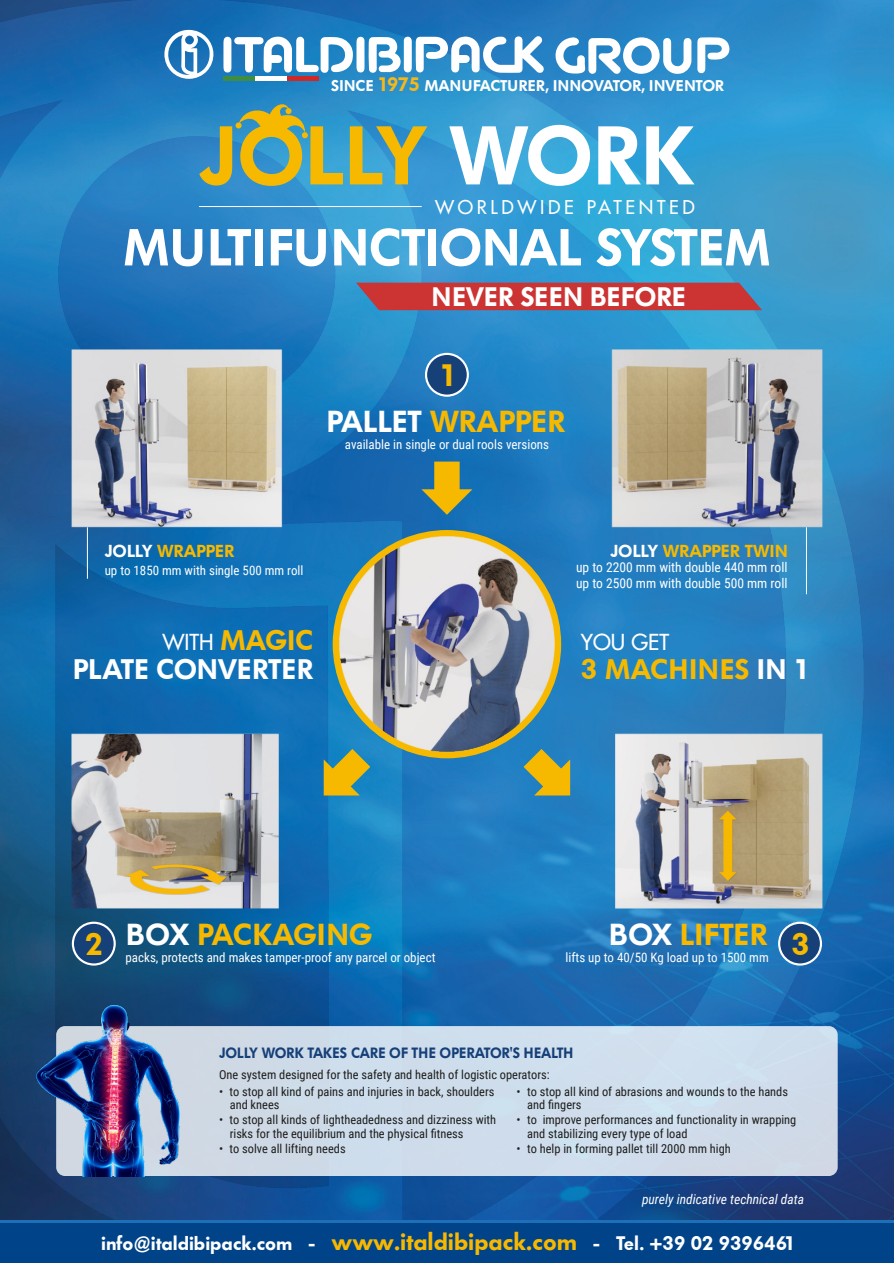
<style>
.page{position:relative;width:894px;height:1263px;background:#fff}
.page>*{position:absolute;margin:0;border:0;box-sizing:border-box;transform-origin:0 0}
.t1{font:600 82.2px "Futura BQ";color:#f6b900}
.t2{font:600 51.45px "Futura BQ";color:#fff}
.t3{font:600 30.9px "Futura BQ";color:#f6b900}
.t4{font:600 30.3px "Futura BQ";color:#f6b900}
.t5{font:600 28.2px/28.2px "Futura BQ";color:#fff;text-align:right}
.t6{font:600 28.2px "Futura BQ";letter-spacing:.04em;color:#f6b900}
.t7{font:600 26.55px "Futura BQ";letter-spacing:.02em;color:#fff}
.t8{font:21.45px "Futura LT";color:#fff}
.t9{font:600 19.5px "Futura BQ";color:#fff}
.t10{font:18.45px "Futura LT";letter-spacing:.2em;color:#fff}
.t11{font:600 17.25px "Futura BQ";color:#f6b900}
.t12{font:600 15.45px "Futura BQ";color:#fff}
.t13{font:600 14.85px "Futura BQ";color:#164078;scale:.95 1}
.t14{font:13.5px/16.5px "Roboto Condensed";color:#fff}
.t15{font:italic 13.5px "Roboto Condensed";color:#fff}
.t16{font:12.9px "Roboto Condensed";color:#fff}
.t17{font:12.45px/13.6px "Roboto Condensed";color:#1d1d1b}
.s1{font-size:19.35px;color:#f5b71a}
.s2{color:#fff}
.s3{font-family:"Futura LT";font-weight:400;font-size:21.45px}
.s4{color:#f6b900}
.s5{font-size:24.45px;color:#f8b800}
</style>
<div class="page">
<img style="left:863px;top:0;width:30px;height:1220px">
<img style="left:0;top:0;width:863px;height:1220px">
<svg style="left:72px;top:922px;width:44px;height:44px;background:#375e89"></svg>
<svg style="left:777px;top:922px;width:44px;height:44px;background:#376699"></svg>
<img style="left:71px;top:350px;width:751px;height:558px">
<svg style="left:164px;top:30px;width:49px;height:49px"></svg>
<svg style="left:697px;top:37px;width:32px;height:37px"></svg>
<svg style="left:554px;top:37px;width:137px;height:38px"></svg>
<svg style="left:223px;top:35px;width:321px;height:38px"></svg>
<div style="left:223px;top:76px;width:32px;height:5px;background:#3e8d41"></div>
<div style="left:255px;top:76px;width:32px;height:5px;background:#fff"></div>
<div style="left:287px;top:76px;width:31px;height:5px;background:#cf2825"></div>
<svg style="left:235px;top:101px;width:73px;height:37px;background:#769e7e"></svg>
<div style="left:356px;top:283px;width:405px;height:27px;background:#c33"></div>
<hr style="left:199px;top:206px;width:222px;height:1px;background:#fff">
<div style="left:0;top:1220px;width:893px;height:41px;background:#1d70b8"></div>
<div style="left:0;top:1223px;width:893px;height:40px;background:#004388"></div>
<div style="left:56px;top:1026px;width:781px;height:150px;background:#cfdceb;border-radius:9px"></div>
<img style="left:37px;top:1005px;width:142px;height:171px">
<p class="t12" style="left:331px;top:79px;width:394px">SINCE <span class="s1">1975</span> MANUFACTURER, INNOVATOR, INVENTOR</p>
<h1 class="t1" style="left:199px;top:119px;width:495px">JOLLY <span class="s2">WORK</span></h1>
<h3 class="t10" style="left:435px;top:199px;width:261px">WORLDWIDE PATENTED</h3>
<h2 class="t2" style="left:123px;top:224px;width:649px">MULTIFUNCTIONAL SYSTEM</h2>
<h3 class="t7" style="left:432px;top:285px;width:255px">NEVER SEEN BEFORE</h3>
<h3 class="t3" style="left:439px;top:361px;width:19px">1</h3>
<h3 class="t4" style="left:326px;top:408px;width:239px"><span class="s2">PALLET</span> WRAPPER</h3>
<p class="t16" style="left:345px;top:440px;width:205px">available in single or dual rools versions</p>
<h3 class="t11" style="left:105px;top:544px;width:131px"><span class="s2">JOLLY</span> WRAPPER</h3>
<p class="t16" style="left:105px;top:566px;width:200px">up to 1850 mm with single 500 mm roll</p>
<h3 class="t11" style="left:610px;top:544px;width:179px"><span class="s2">JOLLY</span> WRAPPER TWIN</h3>
<p class="t14" style="left:576px;top:560px;width:213px">up to 2200 mm with double 440 mm roll up to 2500 mm with double 500 mm roll</p>
<h3 class="t5" style="left:73px;top:628px;width:241px"><span class="s3">WITH</span> <span class="s4">MAGIC<br></span>PLATE CONVERTER</h3>
<h3 class="t8" style="left:580px;top:633px;width:90px">YOU GET</h3>
<h3 class="t6" style="left:580px;top:656px;width:231px">3 MACHINES <span class="s2">IN 1</span></h3>
<h3 class="t3" style="left:85px;top:930px;width:19px">2</h3>
<h3 class="t4" style="left:126px;top:920px;width:248px"><span class="s2">BOX</span> PACKAGING</h3>
<p class="t16" style="left:125px;top:952px;width:311px">packs, protects and makes tamper-proof any parcel or object</p>
<h3 class="t4" style="left:609px;top:920px;width:160px"><span class="s2">BOX</span> LIFTER</h3>
<p class="t16" style="left:565px;top:952px;width:205px">lifts up to 40/50 Kg load up to 1500 mm</p>
<h3 class="t3" style="left:791px;top:930px;width:19px">3</h3>
<p class="t13" style="left:219px;top:1046px;width:374px">JOLLY WORK TAKES CARE OF THE OPERATOR'S HEALTH</p>
<p class="t17" style="left:219px;top:1069px;width:332px">One system designed for the safety and health of logistic operators:</p>
<p class="t17" style="left:230px;top:1086px;width:266px;text-indent:-11px">• to stop all kind of pains and injuries in back, shoulders and knees</p>
<p class="t17" style="left:230px;top:1114px;width:268px;text-indent:-11px">• to stop all kinds of lightheadedness and dizziness with risks for the equilibrium and the physical fitness</p>
<p class="t17" style="left:219px;top:1143px;width:128px">• to solve all lifting needs</p>
<p class="t17" style="left:527px;top:1086px;width:262px;text-indent:-11px">• to stop all kind of abrasions and wounds to the hands and fingers</p>
<p class="t17" style="left:527px;top:1114px;width:270px;text-indent:-11px">• to improve performances and functionality in wrapping and stabilizing every type of load</p>
<p class="t17" style="left:516px;top:1143px;width:215px">• to help in forming pallet till 2000 mm high</p>
<p class="t15" style="left:641px;top:1194px;width:163px">purely indicative technical data</p>
<h3 class="t9" style="left:101px;top:1234px;width:696px">info@italdibipack.com - <span class="s5">www.italdibipack.com</span> - Tel. +39 02 9396461</h3>
</div>
